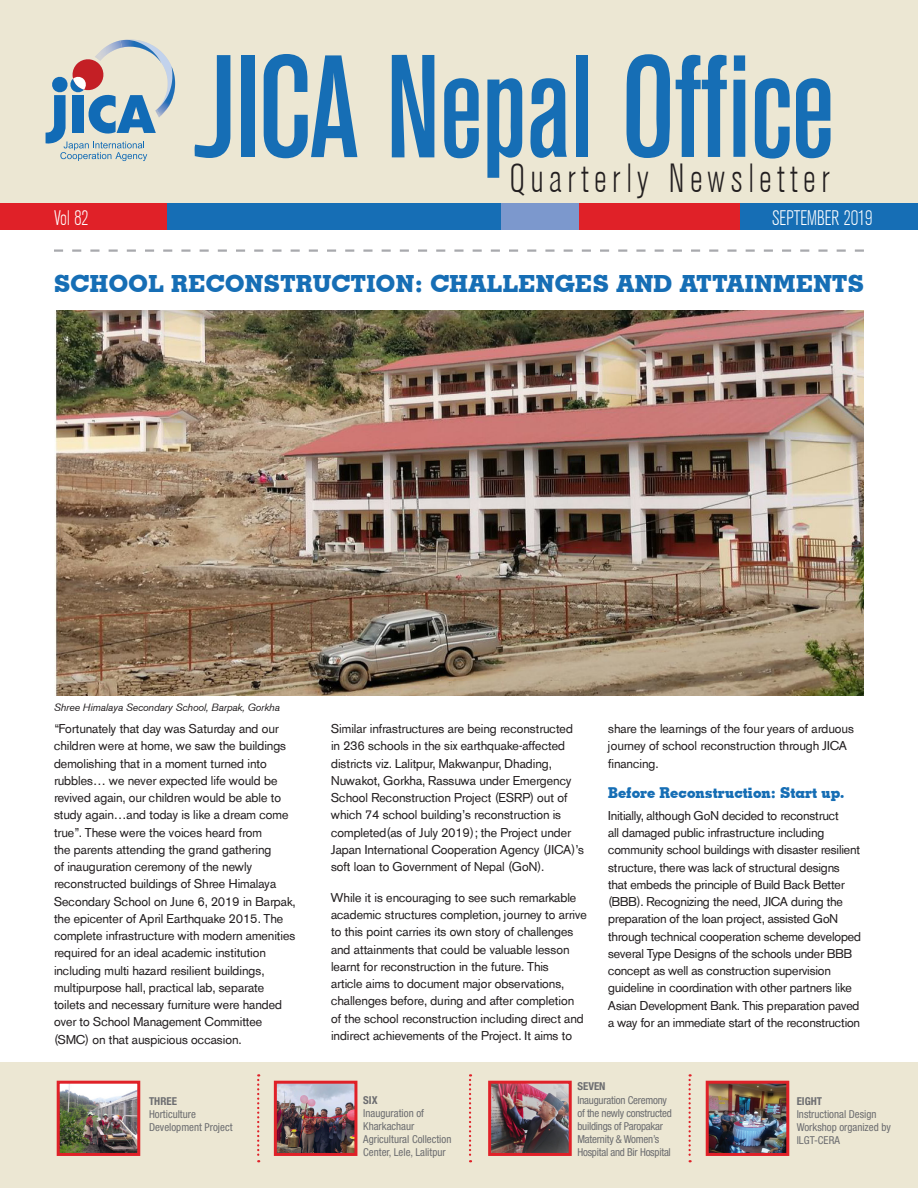
<style>
.page{position:relative;width:918px;height:1188px;background:#fff}
.page>*{position:absolute;margin:0;border:0;box-sizing:border-box;transform-origin:0 0}
.t1{font:500 144.45px "A750 Sans Cd";color:#166eb5}
.t2{font:300 40.5px "A750 Sans Cd";letter-spacing:.14em;color:#231f20}
.heading{font:700 23.7px "Geometric Slab 703 BT Xtra";letter-spacing:.02em;color:#166eb5}
.t3{font:300 21px "A750 Sans Cd";color:#fff}
.Box_Text{font:700 15px "Geometric Slab 703 BT Xtra";color:#166eb5}
.Box_Text-2{font:12.75px/17.2px "A750 Sans";color:#231f20}
.t4{font:condensed 10.95px/13px "Helvetica Neue";color:#6c6d70}
.t5{font:condensed 10.95px/13px "Helvetica Neue";letter-spacing:-.02em;color:#6c6d70}
.t6{font:700 condensed 10.95px "Helvetica Neue";color:#6c6d70}
.Box_Text-3{font:italic 10.5px "A750 Sans";color:#231f20}
</style>
<div class="page">
<div style="left:0;top:0;width:918px;height:203px;background:#ece7d3"></div>
<div style="left:0;top:203px;width:167px;height:27px;background:#e02128"></div>
<div style="left:501px;top:203px;width:78px;height:27px;background:#7c98cd"></div>
<div style="left:740px;top:203px;width:178px;height:27px;background:#166eb5"></div>
<div style="left:167px;top:203px;width:334px;height:27px;background:#166eb5"></div>
<div style="left:579px;top:203px;width:161px;height:27px;background:#e02128"></div>
<svg style="left:54px;top:249px;width:810px;height:3px"></svg>
<svg style="left:46px;top:40px;width:130px;height:121px"></svg>
<div style="left:0;top:1063px;width:918px;height:125px;background:#ece7d3"></div>
<img style="left:56px;top:1074px;width:734px;height:89px">
<div style="left:488px;top:1081px;width:84px;height:75px;border:3px solid #e02128"></div>
<img style="left:61px;top:1085px;width:75px;height:67px">
<div style="left:57px;top:1081px;width:83px;height:75px;border:3px solid #e02128"></div>
<img style="left:55px;top:310px;width:809px;height:386px">
<p class="t1" style="left:195px;top:27px;width:641px">JICA Nepal Office</p>
<p class="t2" style="left:510px;top:156px;width:321px">Quarterly Newsletter</p>
<p class="t3" style="left:54px;top:206px;width:36px">Vol 82</p>
<p class="t3" style="left:772px;top:206px;width:102px">SEPTEMBER 2019</p>
<p class="heading" style="left:54px;top:269px;width:812px">SCHOOL RECONSTRUCTION: CHALLENGES AND ATTAINMENTS</p>
<p class="Box_Text-3" style="left:54px;top:701px;width:227px">Shree Himalaya Secondary School, Barpak, Gorkha</p>
<p class="Box_Text-2" style="left:54px;top:720px;width:243px">“Fortunately that day was Saturday and our children were at home, we saw the buildings demolishing that in a moment turned into rubbles… we never expected life would be revived again, our children would be able to study again…and today is like a dream come true”. These were the voices heard from<br>the parents attending the grand gathering<br>of inauguration ceremony of the newly reconstructed buildings of Shree Himalaya Secondary School on June 6, 2019 in Barpak, the epicenter of April Earthquake 2015. The complete infrastructure with modern amenities required for an ideal academic institution including multi hazard resilient buildings, multipurpose hall, practical lab, separate toilets and necessary furniture were handed over to School Management Committee (SMC) on that auspicious occasion.</p>
<p class="t6" style="left:149px;top:1095px;width:29px">THREE</p>
<p class="t4" style="left:149px;top:1108px;width:85px">Horticulture<br>Development Project</p>
<p class="Box_Text-2" style="left:331px;top:720px;width:255px">Similar infrastructures are being reconstructed in 236 schools in the six earthquake-affected districts viz. Lalitpur, Makwanpur, Dhading, Nuwakot, Gorkha, Rassuwa under Emergency School Reconstruction Project (ESRP) out of which 74 school building’s reconstruction is completed(as of July 2019); the Project under Japan International Cooperation Agency (JICA)’s soft loan to Government of Nepal (GoN).</p>
<p class="Box_Text-2" style="left:331px;top:889px;width:257px">While it is encouraging to see such remarkable academic structures completion, journey to arrive to this point carries its own story of challenges and attainments that could be valuable lesson learnt for reconstruction in the future. This<br>article aims to document major observations, challenges before, during and after completion of the school reconstruction including direct and indirect achievements of the Project. It aims to</p>
<p class="Box_Text-2" style="left:608px;top:720px;width:247px">share the learnings of the four years of arduous journey of school reconstruction through JICA financing.</p>
<p class="Box_Text" style="left:608px;top:784px;width:238px">Before Reconstruction: Start up.</p>
<p class="Box_Text-2" style="left:608px;top:807px;width:254px">Initially, although GoN decided to reconstruct<br>all damaged public infrastructure including community school buildings with disaster resilient structure, there was lack of structural designs that embeds the principle of Build Back Better (BBB). Recognizing the need, JICA during the preparation of the loan project, assisted GoN through technical cooperation scheme developed several Type Designs of the schools under BBB concept as well as construction supervision guideline in coordination with other partners like Asian Development Bank. This preparation paved a way for an immediate start of the reconstruction</p>
<p class="t6" style="left:363px;top:1093px;width:16px">SIX</p>
<p class="t4" style="left:363px;top:1106px;width:90px">Inauguration of<br>Kharkachaur<br>Agricultural Collection<br>Center, Lele, Lalitpur</p>
<p class="t6" style="left:577px;top:1080px;width:30px">SEVEN</p>
<p class="t5" style="left:577px;top:1093px;width:96px">Inauguration Ceremony of the newly constructed buildings of Paropakar<br>Maternity &amp; Women’s<br>Hospital and Bir Hospital</p>
<p class="t6" style="left:797px;top:1095px;width:27px">EIGHT</p>
<p class="t4" style="left:797px;top:1108px;width:96px">Instructional Design<br>Workshop organized by<br>ILGT-CERA</p>
</div>
